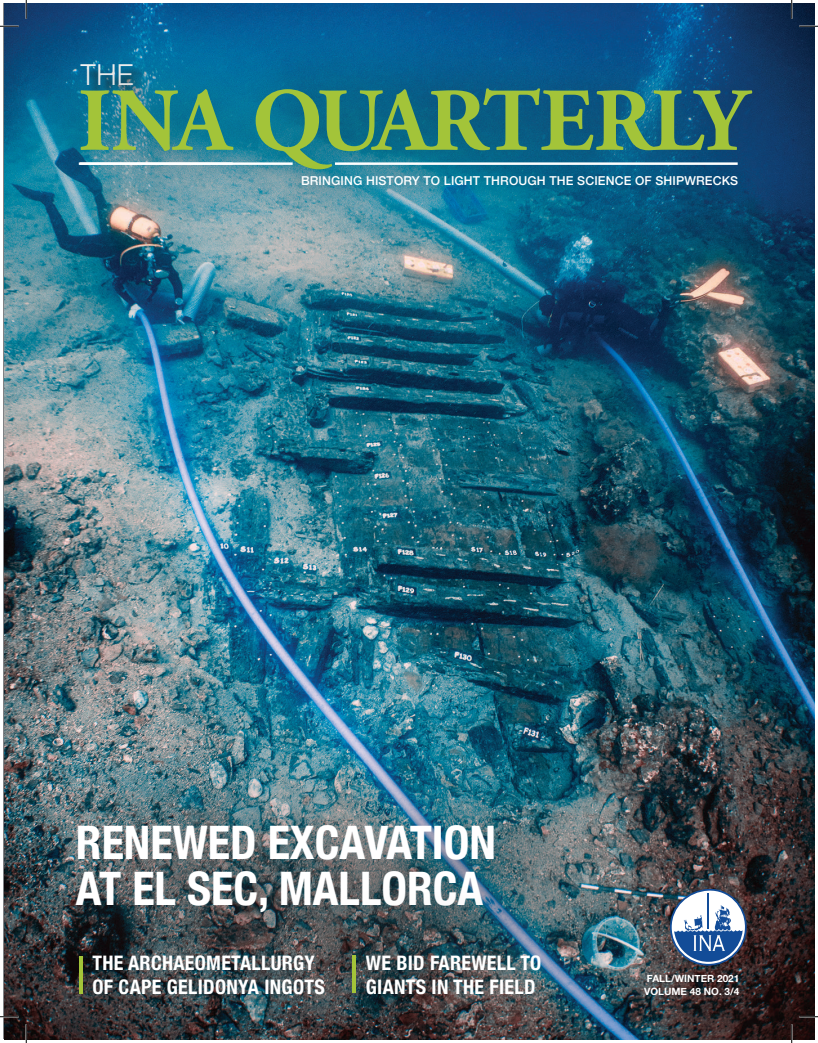
<style>
.page{position:relative;width:818px;height:1043px;background:#fff}
.page>*{position:absolute;margin:0;border:0;box-sizing:border-box;transform-origin:0 0}
.t1{font:700 89.5px "Adobe Garamond Pro";letter-spacing:-.03em;color:#a3c439}
.t2{font:700 condensed 46.25px/45.8px "Helvetica Neue";color:#fff}
.t3{font:300 28.88px "Helvetica";color:#fff}
.t4{font:700 condensed 20px/23.8px "Helvetica Neue";letter-spacing:.015em;color:#fff}
.t5{font:500 12.25px "Helvetica Neue";letter-spacing:.01em;color:#fff}
.t6{font:700 10px/12.5px "Helvetica Neue";color:#fff}
</style>
<div class="page">
<img style="left:5px;top:4px;width:809px;height:1035px">
<svg style="left:669px;top:886px;width:78px;height:80px"></svg>
<div style="left:653px;top:982px;width:141px;height:57px;background:#231f20;opacity:.75"></div>
<img style="left:4px;top:745px;width:617px;height:293px">
<div style="left:12px;top:15px;width:802px;height:226px;background:#231f20;opacity:.5"></div>
<div style="left:284px;top:157px;width:471px;height:46px;background:#231f20;opacity:.2"></div>
<hr style="left:79px;top:162px;width:213px;height:3px;background:#fff">
<img style="left:302px;top:886px;width:346px;height:153px">
<hr style="left:79px;top:956px;width:3px;height:38px;background:#a3c439">
<hr style="left:352px;top:955px;width:3px;height:37px;background:#a3c439">
<svg style="left:0;top:25px;width:19px;height:2px"></svg>
<svg style="left:799px;top:25px;width:19px;height:2px"></svg>
<svg style="left:0;top:1015px;width:19px;height:2px"></svg>
<svg style="left:799px;top:1015px;width:19px;height:2px"></svg>
<svg style="left:25px;top:0;width:2px;height:19px"></svg>
<svg style="left:25px;top:1024px;width:2px;height:18px"></svg>
<svg style="left:790px;top:0;width:2px;height:19px"></svg>
<svg style="left:790px;top:1024px;width:2px;height:18px"></svg>
<h3 class="t3" style="left:80px;top:50px;width:55px">THE</h3>
<h1 class="t1" style="left:78px;top:69px;width:670px">INA QUARTERLY</h1>
<p class="t5" style="left:301px;top:170px;width:438px">BRINGING HISTORY TO LIGHT THROUGH THE SCIENCE OF SHIPWRECKS</p>
<h2 class="t2" style="left:76px;top:816px;width:421px">RENEWED EXCAVATION<br>AT EL SEC, MALLORCA</h2>
<p class="t4" style="left:93px;top:950px;width:234px">THE ARCHAEOMETALLURGY<br>OF CAPE GELIDONYA INGOTS</p>
<p class="t4" style="left:366px;top:950px;width:177px">WE BID FAREWELL TO<br>GIANTS IN THE FIELD</p>
<p class="t6" style="left:644px;top:972px;width:97px">FALL/WINTER 2021<br>VOLUME 48 NO. 3/4</p>
</div>
